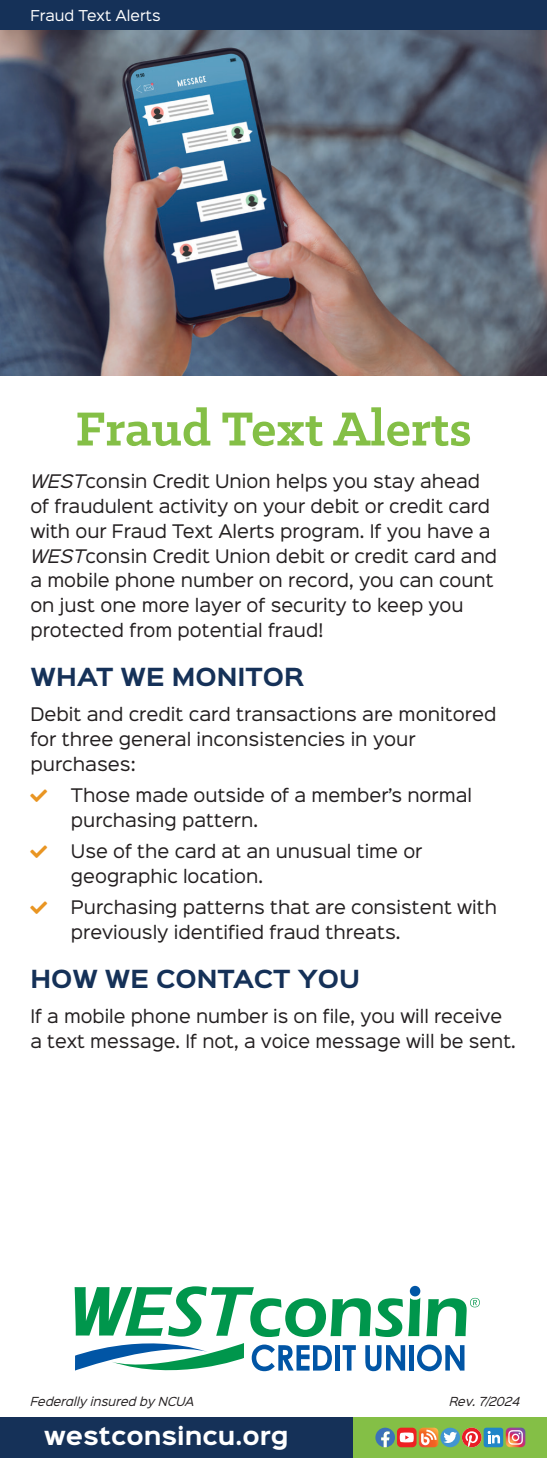
<style>
.page{position:relative;width:547px;height:1458px;background:#fff}
.page>*{position:absolute;margin:0;border:0;box-sizing:border-box;transform-origin:0 0}
.t1{font:700 54px "Klinic Slab";color:#84bf46}
.t2{font:700 22.5px "Sinkin Sans 700";color:#153158}
.t3{font:700 22.5px "Sinkin Sans 700";color:#fff}
.t4{font:16.88px/24.8px "Sinkin Sans 400";color:#231f20}
.t5{font:13.5px "Sinkin Sans 400";color:#fff}
.t6{font:italic 11.25px "Sinkin Sans 400";color:#231f20}
.s1{font-style:italic}
.s2{color:#e99522}
</style>
<div class="page">
<div style="left:0;top:0;width:547px;height:31px;background:#153158"></div>
<div style="left:0;top:1418px;width:353px;height:40px;background:#153158"></div>
<div style="left:353px;top:1418px;width:194px;height:40px;background:#84bf46"></div>
<svg style="left:506px;top:1428px;width:19px;height:19px"></svg>
<div style="left:483px;top:1428px;width:20px;height:19px;background:#2086c8;border-radius:3px"></div>
<svg style="left:487px;top:1431px;width:13px;height:12px"></svg>
<svg style="left:375px;top:1428px;width:106px;height:19px"></svg>
<svg style="left:75px;top:1286px;width:405px;height:85px"></svg>
<img style="left:0;top:31px;width:547px;height:344px">
<p class="t5" style="left:30px;top:4px;width:132px">Fraud Text Alerts</p>
<h1 class="t1" style="left:75px;top:393px;width:398px">Fraud Text Alerts</h1>
<p class="t4" style="left:30px;top:468px;width:468px"><span class="s1">WEST</span>consin Credit Union helps you stay ahead of fraudulent activity on your debit or credit card with our Fraud Text Alerts program. If you have a <span class="s1">WEST</span>consin Credit Union debit or credit card and a mobile phone number on record, you can count on just one more layer of security to keep you protected from potential fraud!</p>
<h2 class="t2" style="left:30px;top:666px;width:275px">WHAT WE MONITOR</h2>
<p class="t4" style="left:30px;top:701px;width:467px">Debit and credit card transactions are monitored for three general inconsistencies in your purchases:</p>
<p class="t4" style="left:71px;top:781px;width:402px;text-indent:-40px"><span class="s2">●</span> Those made outside of a member’s normal purchasing pattern.</p>
<p class="t4" style="left:71px;top:837px;width:353px;text-indent:-40px"><span class="s2">●</span> Use of the card at an unusual time or geographic location.</p>
<p class="t4" style="left:71px;top:893px;width:427px;text-indent:-40px"><span class="s2">●</span> Purchasing patterns that are consistent with previously identified fraud threats.</p>
<h2 class="t2" style="left:30px;top:967px;width:331px">HOW WE CONTACT YOU</h2>
<p class="t4" style="left:30px;top:1003px;width:487px">If a mobile phone number is on file, you will receive a text message. If not, a voice message will be sent.</p>
<p class="t6" style="left:30px;top:1392px;width:166px">Federally insured by NCUA</p>
<p class="t6" style="left:449px;top:1392px;width:72px">Rev. 7/2024</p>
<h2 class="t3" style="left:44px;top:1424px;width:246px">westconsincu.org</h2>
</div>
